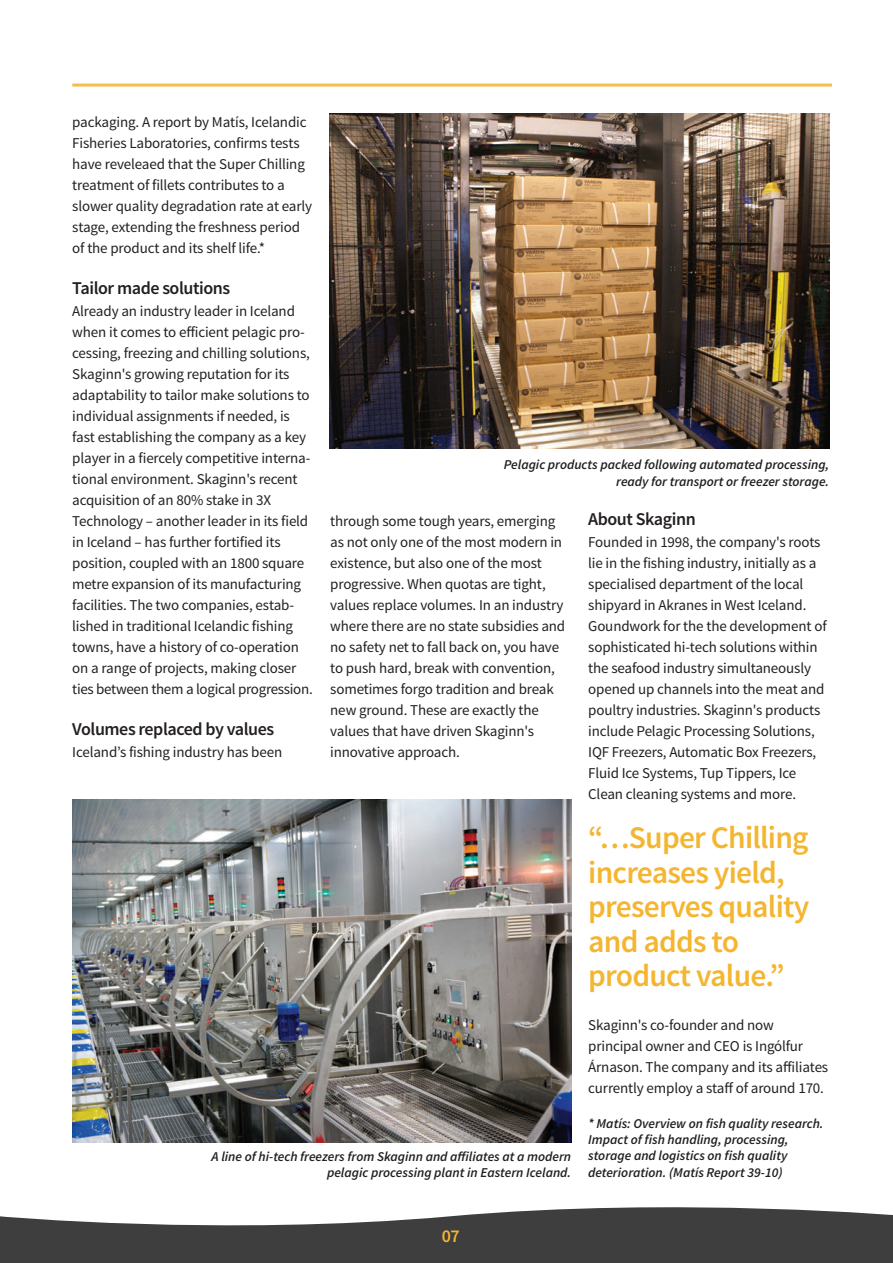
<style>
.page{position:relative;width:893px;height:1263px;background:#fff}
.page>*{position:absolute;margin:0;border:0;box-sizing:border-box;transform-origin:0 0}
.t1{font:600 31.5px/34.5px "Source Sans Pro";letter-spacing:-.025em;color:#f4b631}
.t2{font:600 18px "Source Sans Pro";letter-spacing:-.025em;color:#231f20}
.t3{font:600 18px "Source Sans Pro";color:#f4b631}
.t4{font:15px/21px "Source Sans Pro";letter-spacing:-.01em;color:#231f20}
.t5{font:italic 600 13.5px/16.2px "Source Sans Pro";color:#231f20;text-align:right}
</style>
<div class="page">
<svg style="left:0;top:1207px;width:893px;height:56px;fill:#3e3e3f"></svg>
<hr style="left:72px;top:84px;width:760px;height:3px;background:#f5bd4a">
<img style="left:330px;top:114px;width:499px;height:334px">
<img style="left:72px;top:800px;width:499px;height:342px">
<p class="t4" style="left:72px;top:113px;width:241px">packaging. A report by Matís, Icelandic Fisheries Laboratories, confirms tests have reveleaed that the Super Chilling treatment of fillets contributes to a slower quality degradation rate at early stage, extending the freshness period of the product and its shelf life.*</p>
<p class="t2" style="left:72px;top:282px;width:159px">Tailor made solutions</p>
<p class="t4" style="left:72px;top:302px;width:242px">Already an industry leader in Iceland when it comes to efficient pelagic pro&shy;cessing, freezing and chilling solutions, Skaginn's growing reputation for its adaptability to tailor make solutions to individual assignments if needed, is fast establishing the company as a key player in a fiercely competitive interna&shy;tional environment. Skaginn's recent acquisition of an 80% stake in 3X Technology – another leader in its field in Iceland – has further fortified its position, coupled with an 1800 square metre expansion of its manufacturing facilities. The two companies, estab&shy;lished in traditional Icelandic fishing towns, have a history of co-operation on a range of projects, making closer ties between them a logical progression.</p>
<p class="t2" style="left:72px;top:723px;width:203px">Volumes replaced by values</p>
<p class="t4" style="left:72px;top:743px;width:211px">Iceland’s fishing industry has been</p>
<p class="t5" style="left:504px;top:458px;width:327px">Pelagic products packed following automated processing, ready for transport or freezer storage.</p>
<p class="t4" style="left:330px;top:512px;width:236px">through some tough years, emerging as not only one of the most modern in existence, but also one of the most progressive. When quotas are tight, values replace volumes. In an industry where there are no state subsidies and no safety net to fall back on, you have to push hard, break with convention, sometimes forgo tradition and break new ground. These are exactly the values that have driven Skaginn's innovative approach.</p>
<p class="t2" style="left:588px;top:513px;width:109px">About Skaginn</p>
<p class="t4" style="left:588px;top:533px;width:240px">Founded in 1998, the company's roots lie in the fishing industry, initially as a specialised department of the local shipyard in Akranes in West Iceland.<br>Goundwork for the the development of sophisticated hi-tech solutions within the seafood industry simultaneously opened up channels into the meat and poultry industries. Skaginn's products include Pelagic Processing Solutions, IQF Freezers, Automatic Box Freezers, Fluid Ice Systems, Tup Tippers, Ice Clean cleaning systems and more.</p>
<h1 class="t1" style="left:588px;top:823px;width:223px">“…Super Chilling increases yield, preserves quality and adds to product value.”</h1>
<p class="t5" style="left:212px;top:1149px;width:361px">A line of hi-tech freezers from Skaginn and affiliates at a modern pelagic processing plant in Eastern Iceland.</p>
<p class="t4" style="left:588px;top:1016px;width:242px">Skaginn's co-founder and now principal owner and CEO is Ingólfur Árnason. The company and its affiliates currently employ a staff of around 170.</p>
<p class="t5" style="left:588px;top:1116px;width:237px;text-align:left">* Matís: Overview on fish quality research.<br>Impact of fish handling, processing, storage and logistics on fish quality deterioration. (Matís Report 39-10)</p>
<p class="t3" style="left:442px;top:1230px;width:20px">07</p>
</div>
